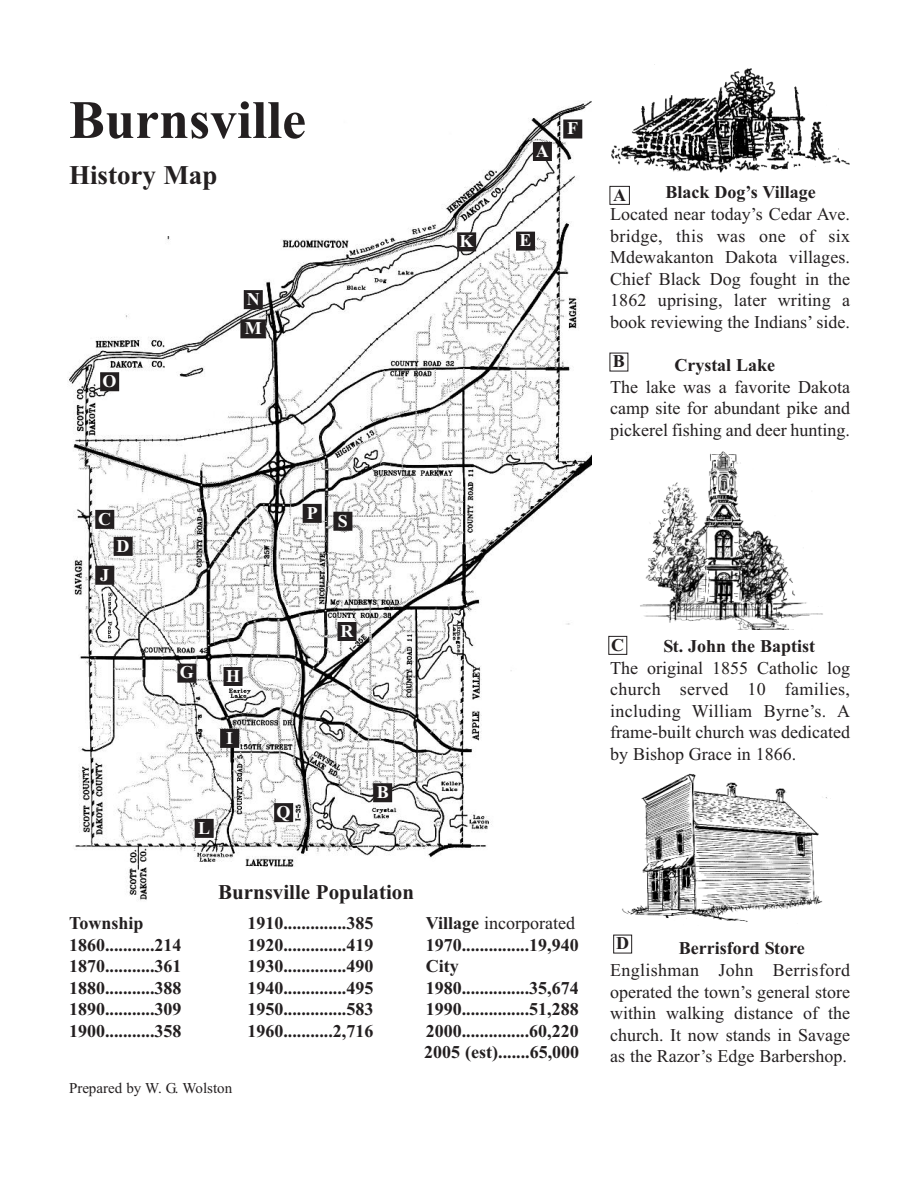
<style>
.page{position:relative;width:918px;height:1188px;background:#fff}
.page>*{position:absolute;margin:0;border:0;box-sizing:border-box;transform-origin:0 0}
.t1{font:700 54px "Times New Roman";color:#231f20}
.t2{font:700 27px "Times New Roman";color:#231f20}
.t3{font:700 21px "Times New Roman";color:#231f20}
.t4{font:18px/21.6px "Times New Roman";color:#231f20;text-align:justify}
.t5{font:700 18px/21.6px "Times New Roman";color:#231f20}
.t6{font:700 18px "Times New Roman";color:#fff}
.t7{font:15px "Times New Roman";color:#231f20}
.s1{font-weight:400}
</style>
<div class="page">
<div style="left:610px;top:186px;width:20px;height:19px;border:1px solid #231f20"></div>
<img style="left:68px;top:101px;width:524px;height:800px">
<div style="left:68px;top:99px;width:246px;height:137px;background:#fff"></div>
<div style="left:217px;top:883px;width:203px;height:27px;background:#fff"></div>
<img style="left:612px;top:64px;width:238px;height:109px">
<img style="left:640px;top:451px;width:183px;height:179px">
<img style="left:622px;top:773px;width:205px;height:149px">
<div style="left:608px;top:636px;width:19px;height:19px;border:1px solid #231f20"></div>
<div style="left:534px;top:143px;width:17px;height:17px;background:#231f20"></div>
<div style="left:533px;top:142px;width:19px;height:19px;border:1px solid #231f20"></div>
<div style="left:374px;top:784px;width:17px;height:17px;background:#231f20"></div>
<div style="left:373px;top:783px;width:19px;height:19px;border:1px solid #231f20"></div>
<div style="left:96px;top:511px;width:17px;height:17px;background:#231f20"></div>
<div style="left:95px;top:510px;width:19px;height:19px;border:1px solid #231f20"></div>
<div style="left:115px;top:538px;width:17px;height:17px;background:#231f20"></div>
<div style="left:114px;top:537px;width:19px;height:19px;border:1px solid #231f20"></div>
<div style="left:517px;top:232px;width:17px;height:18px;background:#231f20"></div>
<div style="left:516px;top:232px;width:19px;height:18px;border:1px solid #231f20"></div>
<div style="left:564px;top:120px;width:17px;height:18px;background:#231f20"></div>
<div style="left:563px;top:120px;width:19px;height:18px;border:1px solid #231f20"></div>
<div style="left:178px;top:664px;width:18px;height:18px;background:#231f20"></div>
<div style="left:224px;top:668px;width:18px;height:17px;background:#231f20"></div>
<div style="left:224px;top:667px;width:18px;height:19px;border:1px solid #231f20"></div>
<div style="left:221px;top:730px;width:17px;height:17px;background:#231f20"></div>
<div style="left:220px;top:729px;width:19px;height:19px;border:1px solid #231f20"></div>
<div style="left:96px;top:567px;width:17px;height:17px;background:#231f20"></div>
<div style="left:95px;top:566px;width:19px;height:19px;border:1px solid #231f20"></div>
<div style="left:458px;top:233px;width:17px;height:17px;background:#231f20"></div>
<div style="left:457px;top:232px;width:19px;height:19px;border:1px solid #231f20"></div>
<div style="left:196px;top:820px;width:17px;height:17px;background:#231f20"></div>
<div style="left:195px;top:819px;width:19px;height:19px;border:1px solid #231f20"></div>
<div style="left:241px;top:320px;width:24px;height:18px;background:#231f20"></div>
<div style="left:241px;top:320px;width:25px;height:18px;border:1px solid #231f20"></div>
<div style="left:245px;top:291px;width:17px;height:17px;background:#231f20"></div>
<div style="left:244px;top:290px;width:19px;height:19px;border:1px solid #231f20"></div>
<div style="left:101px;top:373px;width:17px;height:17px;background:#231f20"></div>
<div style="left:100px;top:372px;width:19px;height:19px;border:1px solid #231f20"></div>
<div style="left:304px;top:505px;width:17px;height:17px;background:#231f20"></div>
<div style="left:303px;top:504px;width:19px;height:19px;border:1px solid #231f20"></div>
<div style="left:275px;top:804px;width:17px;height:17px;background:#231f20"></div>
<div style="left:274px;top:803px;width:19px;height:19px;border:1px solid #231f20"></div>
<div style="left:338px;top:623px;width:18px;height:17px;background:#231f20"></div>
<div style="left:338px;top:622px;width:18px;height:19px;border:1px solid #231f20"></div>
<div style="left:334px;top:513px;width:18px;height:17px;background:#231f20"></div>
<div style="left:334px;top:512px;width:18px;height:19px;border:1px solid #231f20"></div>
<div style="left:613px;top:935px;width:19px;height:18px;border:1px solid #231f20"></div>
<h1 class="t1" style="left:69px;top:88px;width:239px">Burnsville</h1>
<h2 class="t2" style="left:69px;top:159px;width:150px">History Map</h2>
<p class="t6" style="left:247px;top:288px;width:14px">N</p>
<p class="t6" style="left:103px;top:370px;width:16px">O</p>
<p class="t6" style="left:245px;top:317px;width:18px">M</p>
<p class="t6" style="left:460px;top:230px;width:16px">K</p>
<p class="t6" style="left:536px;top:140px;width:14px">A</p>
<p class="t6" style="left:567px;top:118px;width:12px">F</p>
<p class="t6" style="left:520px;top:230px;width:14px">E</p>
<p class="t6" style="left:98px;top:508px;width:14px">C</p>
<p class="t6" style="left:117px;top:535px;width:14px">D</p>
<p class="t6" style="left:100px;top:564px;width:10px">J</p>
<p class="t6" style="left:307px;top:502px;width:12px">P</p>
<p class="t6" style="left:338px;top:510px;width:12px">S</p>
<p class="t6" style="left:180px;top:662px;width:16px">G</p>
<p class="t6" style="left:226px;top:665px;width:16px">H</p>
<p class="t6" style="left:226px;top:727px;width:9px">I</p>
<p class="t6" style="left:198px;top:817px;width:14px">L</p>
<p class="t6" style="left:277px;top:801px;width:16px">Q</p>
<p class="t6" style="left:341px;top:620px;width:14px">R</p>
<p class="t6" style="left:377px;top:781px;width:14px">B</p>
<p class="t3" style="left:218px;top:879px;width:197px">Burnsville Population</p>
<p class="t5" style="left:69px;top:912px;width:114px">Township<br>1860...........214<br>1870...........361<br>1880...........388<br>1890...........309<br>1900...........358</p>
<p class="t5" style="left:247px;top:912px;width:127px;text-align:justify">1910..............385<br>1920..............419<br>1930..............490<br>1940..............495<br>1950..............583<br>1960...........2,716</p>
<p class="t5" style="left:424px;top:912px;width:156px">Village <span class="s1">incorporated<br></span>1970...............19,940<br>City<br>1980...............35,674<br>1990...............51,288<br>2000...............60,220<br>2005 (est).......65,000</p>
<p class="t7" style="left:69px;top:1079px;width:165px">Prepared by W. G. Wolston</p>
<p class="t5" style="left:666px;top:181px;width:152px">Black Dog’s Village</p>
<p class="t4" style="left:610px;top:203px;width:242px">Located near today’s Cedar Ave. bridge, this was one of six Mdewakanton Dakota villages.<br>Chief Black Dog fought in the 1862 uprising, later writing a book reviewing the Indians’ side.</p>
<p class="t5" style="left:674px;top:354px;width:102px">Crystal Lake</p>
<p class="t4" style="left:610px;top:376px;width:242px">The lake was a favorite Dakota camp site for abundant pike and pickerel fishing and deer hunting.</p>
<p class="t5" style="left:613px;top:184px;width:14px">A</p>
<p class="t5" style="left:613px;top:350px;width:14px">B</p>
<p class="t5" style="left:611px;top:634px;width:14px">C</p>
<p class="t5" style="left:664px;top:635px;width:153px">St. John the Baptist</p>
<p class="t4" style="left:610px;top:657px;width:242px">The original 1855 Catholic log church served 10 families, including William Byrne’s. A frame-built church was dedicated by Bishop Grace in 1866.</p>
<p class="t5" style="left:616px;top:932px;width:14px">D</p>
<p class="t5" style="left:679px;top:937px;width:127px">Berrisford Store</p>
<p class="t4" style="left:610px;top:959px;width:242px">Englishman John Berrisford operated the town’s general store within walking distance of the church. It now stands in Savage as the Razor’s Edge Barbershop.</p>
</div>
